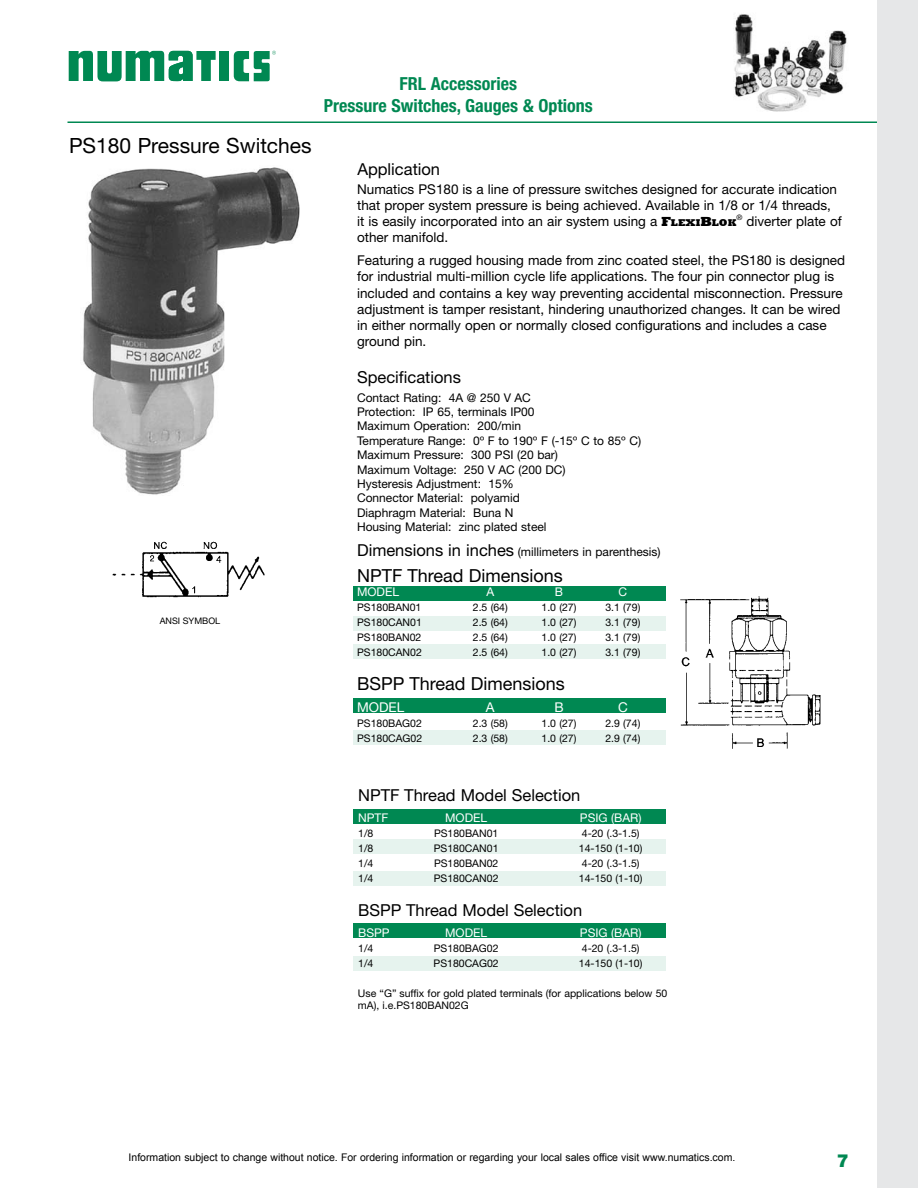
<style>
.page{position:relative;width:918px;height:1188px;background:#fff}
.page>*{position:absolute;margin:0;border:0;box-sizing:border-box;transform-origin:0 0}
.t1{font:21px "Helvetica Neue";color:#000}
.t2{font:700 condensed 18px/21.6px "Helvetica Neue";color:#008852;text-align:center}
.t3{font:18px "Helvetica Neue";color:#000}
.t4{font:900 18px "Helvetica Neue";color:#008852}
.t5{font:16.5px "Helvetica Neue";color:#000}
.t6{font:13.5px/16.2px "Helvetica Neue";color:#000}
.t7{font:13.5px "Helvetica Neue";color:#fff}
.t8{font:12px/14.4px "Helvetica Neue";color:#000}
.t9{font:12px "Helvetica Neue";color:#fff}
.t10{font:10.5px/12.6px "Helvetica Neue";color:#000}
.t11{font:10.5px "Arial";color:#000}
.t12{font:9px "Helvetica Neue";color:#000}
.s1{font-family:"Rockwell";font-weight:800}
.s2{font-family:"Rockwell";font-weight:800;font-size:10.2px}
.s3{font-size:16.5px}
</style>
<div class="page">
<hr style="left:68px;top:121px;width:846px;height:2px;background:#008852">
<div style="left:878px;top:0;width:40px;height:1188px;background:#e6e7e8"></div>
<div style="left:219px;top:51px;width:10px;height:30px;background:#008852"></div>
<svg style="left:234px;top:51px;width:42px;height:30px"></svg>
<svg style="left:69px;top:51px;width:147px;height:30px"></svg>
<img style="left:734px;top:14px;width:113px;height:98px">
<div style="left:353px;top:586px;width:313px;height:15px;background:#008852"></div>
<div style="left:353px;top:616px;width:313px;height:15px;background:#e6f3ee"></div>
<div style="left:353px;top:644px;width:313px;height:15px;background:#e6f3ee"></div>
<div style="left:353px;top:698px;width:313px;height:15px;background:#008852"></div>
<div style="left:353px;top:730px;width:313px;height:15px;background:#e6f3ee"></div>
<div style="left:353px;top:809px;width:313px;height:15px;background:#008852"></div>
<div style="left:353px;top:839px;width:313px;height:15px;background:#e6f3ee"></div>
<div style="left:353px;top:871px;width:313px;height:14px;background:#e6f3ee"></div>
<div style="left:353px;top:923px;width:313px;height:15px;background:#008852"></div>
<div style="left:353px;top:956px;width:313px;height:15px;background:#e6f3ee"></div>
<img style="left:680px;top:596px;width:141px;height:153px">
<img style="left:83px;top:167px;width:217px;height:328px">
<img style="left:112px;top:541px;width:153px;height:57px">
<h1 class="t1" style="left:69px;top:133px;width:244px">PS180 Pressure Switches</h1>
<p class="t12" style="left:160px;top:616px;width:62px">ANSI SYMBOL</p>
<h2 class="t2" style="left:324px;top:73px;width:270px">FRL Accessories<br>Pressure Switches, Gauges &amp; Options</h2>
<p class="t5" style="left:357px;top:159px;width:84px">Application</p>
<p class="t6" style="left:357px;top:181px;width:486px">Numatics PS180 is a line of pressure switches designed for accurate indication that proper system pressure is being achieved. Available in 1/8 or 1/4 threads,<br>it is easily incorporated into an air system using a <span class="s1">F</span><span class="s2">LEXI</span><span class="s1">B</span><span class="s2">LOK</span><sup>®</sup> diverter plate of other manifold.</p>
<p class="t6" style="left:357px;top:252px;width:490px">Featuring a rugged housing made from zinc coated steel, the PS180 is designed for industrial multi-million cycle life applications. The four pin connector plug is included and contains a key way preventing accidental misconnection. Pressure adjustment is tamper resistant, hindering unauthorized changes. It can be wired in either normally open or normally closed configurations and includes a case ground pin.</p>
<p class="t5" style="left:357px;top:367px;width:105px">Specifications</p>
<p class="t8" style="left:357px;top:390px;width:286px">Contact Rating: 4A @ 250 V AC<br>Protection: IP 65, terminals IP00<br>Maximum Operation: 200/min<br>Temperature Range: 0º F to 190º F (-15º C to 85º C)<br>Maximum Pressure: 300 PSI (20 bar)<br>Maximum Voltage: 250 V AC (200 DC)<br>Hysteresis Adjustment: 15%<br>Connector Material: polyamid<br>Diaphragm Material: Buna N<br>Housing Material: zinc plated steel</p>
<p class="t8" style="left:357px;top:545px;width:305px"><span class="s3">Dimensions in inches</span> (millimeters in parenthesis)</p>
<h2 class="t3" style="left:357px;top:565px;width:207px">NPTF Thread Dimensions</h2>
<p class="t9" style="left:357px;top:585px;width:44px">MODEL</p>
<p class="t9" style="left:486px;top:585px;width:9px">A</p>
<p class="t9" style="left:555px;top:585px;width:10px">B</p>
<p class="t9" style="left:619px;top:585px;width:10px">C</p>
<p class="t10" style="left:357px;top:601px;width:66px">PS180BAN01</p>
<p class="t10" style="left:473px;top:601px;width:36px">2. 5 (64)</p>
<p class="t10" style="left:542px;top:601px;width:36px">1.0 (27)</p>
<p class="t10" style="left:605px;top:601px;width:36px">3. 1 (79)</p>
<p class="t10" style="left:357px;top:616px;width:66px">PS180CAN01</p>
<p class="t10" style="left:473px;top:616px;width:36px">2. 5 (64)</p>
<p class="t10" style="left:542px;top:616px;width:36px">1.0 (27)</p>
<p class="t10" style="left:605px;top:616px;width:36px">3. 1 (79)</p>
<p class="t10" style="left:357px;top:631px;width:66px">PS180BAN02</p>
<p class="t10" style="left:473px;top:631px;width:36px">2. 5 (64)</p>
<p class="t10" style="left:542px;top:631px;width:36px">1.0 (27)</p>
<p class="t10" style="left:605px;top:631px;width:36px">3. 1 (79)</p>
<p class="t10" style="left:357px;top:646px;width:66px">PS180CAN02</p>
<p class="t10" style="left:473px;top:646px;width:36px">2. 5 (64)</p>
<p class="t10" style="left:542px;top:646px;width:36px">1.0 (27)</p>
<p class="t10" style="left:605px;top:646px;width:36px">3. 1 (79)</p>
<h2 class="t3" style="left:357px;top:673px;width:209px">BSPP Thread Dimensions</h2>
<p class="t7" style="left:357px;top:699px;width:49px">MODEL</p>
<p class="t7" style="left:486px;top:699px;width:10px">A</p>
<p class="t7" style="left:554px;top:699px;width:11px">B</p>
<p class="t7" style="left:618px;top:699px;width:11px">C</p>
<p class="t10" style="left:357px;top:717px;width:66px">PS180BAG02</p>
<p class="t10" style="left:473px;top:717px;width:36px">2.3 (58)</p>
<p class="t10" style="left:542px;top:717px;width:36px">1.0 (27)</p>
<p class="t10" style="left:605px;top:717px;width:36px">2. 9 (74)</p>
<p class="t10" style="left:357px;top:732px;width:67px">PS180CAG02</p>
<p class="t10" style="left:473px;top:732px;width:36px">2.3 (58)</p>
<p class="t10" style="left:542px;top:732px;width:36px">1.0 (27)</p>
<p class="t10" style="left:605px;top:732px;width:36px">2. 9 (74)</p>
<p class="t5" style="left:358px;top:786px;width:224px">NPTF Thread Model Selection</p>
<p class="t9" style="left:358px;top:810px;width:32px">NPTF</p>
<p class="t9" style="left:445px;top:810px;width:44px">MODEL</p>
<p class="t9" style="left:580px;top:810px;width:63px">PSIG (BAR)</p>
<p class="t10" style="left:358px;top:827px;width:17px">1/8</p>
<p class="t10" style="left:434px;top:827px;width:66px">PS180BAN01</p>
<p class="t10" style="left:582px;top:827px;width:59px">4-20 (.3-1.5)</p>
<p class="t10" style="left:358px;top:842px;width:17px">1/8</p>
<p class="t10" style="left:434px;top:842px;width:66px">PS180CAN01</p>
<p class="t10" style="left:579px;top:842px;width:65px">14-150 (1-10)</p>
<p class="t10" style="left:358px;top:857px;width:17px">1/4</p>
<p class="t10" style="left:434px;top:857px;width:66px">PS180BAN02</p>
<p class="t10" style="left:582px;top:857px;width:59px">4-20 (.3-1.5)</p>
<p class="t10" style="left:358px;top:872px;width:17px">1/4</p>
<p class="t10" style="left:434px;top:872px;width:66px">PS180CAN02</p>
<p class="t10" style="left:579px;top:872px;width:65px">14-150 (1-10)</p>
<p class="t5" style="left:358px;top:901px;width:226px">BSPP Thread Model Selection</p>
<p class="t9" style="left:358px;top:925px;width:33px">BSPP</p>
<p class="t9" style="left:445px;top:925px;width:44px">MODEL</p>
<p class="t9" style="left:580px;top:925px;width:63px">PSIG (BAR)</p>
<p class="t10" style="left:358px;top:942px;width:17px">1/4</p>
<p class="t10" style="left:434px;top:942px;width:66px">PS180BAG02</p>
<p class="t10" style="left:582px;top:942px;width:59px">4-20 (.3-1.5)</p>
<p class="t10" style="left:358px;top:957px;width:17px">1/4</p>
<p class="t10" style="left:434px;top:957px;width:67px">PS180CAG02</p>
<p class="t10" style="left:579px;top:957px;width:65px">14-150 (1-10)</p>
<p class="t10" style="left:358px;top:986px;width:311px">Use “G” suffix for gold plated terminals (for applications below 50 mA), i.e. PS180BAN02G</p>
<p class="t11" style="left:129px;top:1152px;width:608px">Information subject to change without notice. For ordering information or regarding your local sales office visit www.numatics.com.</p>
<h2 class="t4" style="left:837px;top:1150px;width:14px">3</h2>
<h2 class="t4" style="left:837px;top:1150px;width:14px">7</h2>
</div>
